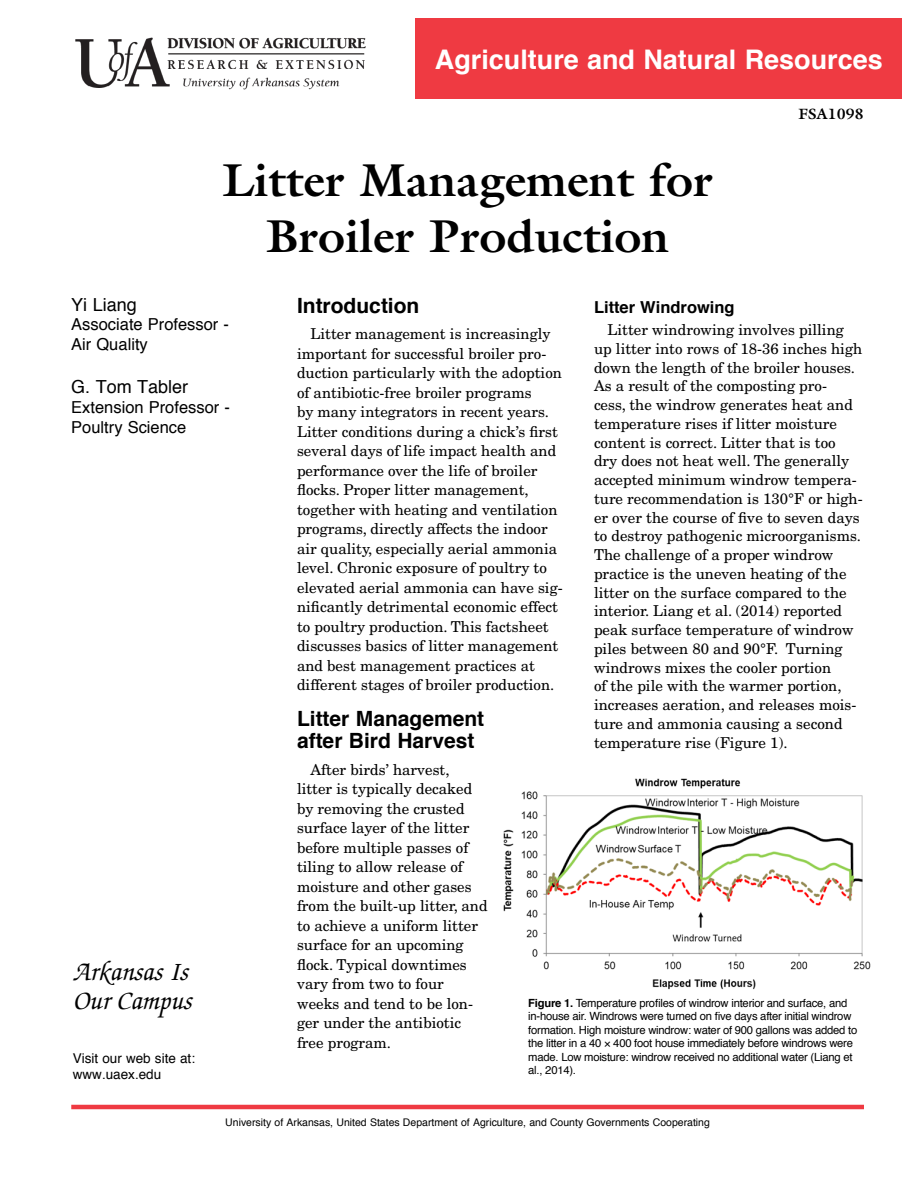
<style>
.page{position:relative;width:918px;height:1188px;background:#fff}
.page>*{position:absolute;margin:0;border:0;box-sizing:border-box;transform-origin:0 0}
.t1{font:700 46.5px/55.8px "Galliard";color:#000;text-align:center}
.t2{font:700 27px "Helvetica";color:#fff}
.t3{font:italic 500 27px/30px "Zapf Chancery";color:#000}
.t4{font:700 21px/22.5px "Helvetica";color:#000}
.t5{font:18px "Helvetica";color:#000}
.t6{font:16.5px/19.8px "Helvetica";color:#000}
.t7{font:700 16.5px "Helvetica";color:#000}
.t8{font:15px/19.5px "New Century Schlbk";color:#000}
.t9{font:700 15px "Galliard";color:#000}
.t10{font:13.5px/16.2px "Helvetica";color:#000}
.t11{font:11.25px/13.5px "Helvetica";letter-spacing:-.02em;color:#000}
.t12{font:10.5px "Helvetica";color:#000}
.s1{font-weight:700}
</style>
<div class="page">
<hr style="left:71px;top:1105px;width:793px;height:4px;background:#ef3a42">
<img style="left:75px;top:37px;width:291px;height:53px">
<div style="left:416px;top:18px;width:486px;height:81px;background:#ef3a42"></div>
<img style="left:503px;top:778px;width:368px;height:212px">
<h2 class="t2" style="left:435px;top:38px;width:449px">Agriculture and Natural Resources</h2>
<p class="t9" style="left:799px;top:104px;width:67px">FSA1098</p>
<h1 class="t1" style="left:223px;top:152px;width:492px">Litter Management for<br>Broiler Production</h1>
<p class="t5" style="left:71px;top:290px;width:67px">Yi Liang</p>
<p class="t6" style="left:71px;top:315px;width:159px">Associate Professor -<br>Air Quality</p>
<p class="t5" style="left:71px;top:373px;width:119px">G. Tom Tabler</p>
<p class="t6" style="left:71px;top:398px;width:160px">Extension Professor -<br>Poultry Science</p>
<h2 class="t3" style="left:73px;top:958px;width:120px">Arkansas Is<br>Our Campus</h2>
<p class="t10" style="left:73px;top:1051px;width:124px">Visit our web site at: www.uaex.edu</p>
<h3 class="t4" style="left:297px;top:294px;width:124px">Introduction</h3>
<p class="t8" style="left:297px;top:324px;width:267px;text-indent:14px">Litter management is increasingly important for successful broiler pro&shy;duction particularly with the adoption of antibiotic-free broiler programs<br>by many integrators in recent years.<br>Litter conditions during a chick’s frst several days of life impact health and performance over the life of broiler focks. Proper litter management, together with heating and ventilation programs, directly affects the indoor air quality, especially aerial ammonia level. Chronic exposure of poultry to elevated aerial ammonia can have sig&shy;nifcantly detrimental economic effect to poultry production. This factsheet discusses basics of litter management and best management practices at different stages of broiler production.</p>
<h3 class="t4" style="left:297px;top:708px;width:189px">Litter Management after Bird Harvest</h3>
<p class="t8" style="left:297px;top:760px;width:192px;text-indent:14px">After birds’ harvest, litter is typically decaked by removing the crusted surface layer of the litter before multiple passes of tiling to allow release of moisture and other gases from the built-up litter, and to achieve a uniform litter surface for an upcoming fock. Typical downtimes vary from two to four weeks and tend to be lon&shy;ger under the antibiotic free program.</p>
<p class="t7" style="left:594px;top:294px;width:142px">Litter Windrowing</p>
<p class="t8" style="left:594px;top:320px;width:270px;line-height:18.8px;text-indent:14px">Litter windrowing involves pilling up litter into rows of 18-36 inches high down the length of the broiler houses.<br>As a result of the composting pro-<br>cess, the windrow generates heat and temperature rises if litter moisture content is correct. Litter that is too<br>dry does not heat well. The generally accepted minimum windrow tempera&shy;ture recommendation is 130°F or high&shy;er over the course of fve to seven days to destroy pathogenic microorganisms.<br>The challenge of a proper windrow practice is the uneven heating of the litter on the surface compared to the interior. Liang et al. (2014) reported peak surface temperature of windrow piles between 80 and 90°F. Turning windrows mixes the cooler portion<br>of the pile with the warmer portion, increases aeration, and releases mois&shy;ture and ammonia causing a second temperature rise (Figure 1).</p>
<p class="t11" style="left:528px;top:996px;width:331px"><span class="s1">Figure 1.</span> Temperature profiles of windrow interior and surface, and in-house air. Windrows were turned on five days after initial windrow formation. High moisture windrow: water of 900 gallons was added to the litter in a 40 × 400 foot house immediately before windrows were made. Low moisture: windrow received no additional water (Liang et al., 2014).</p>
<p class="t12" style="left:225px;top:1114px;width:486px">University of Arkansas, United States Department of Agriculture, and County Governments Cooperating</p>
</div>
